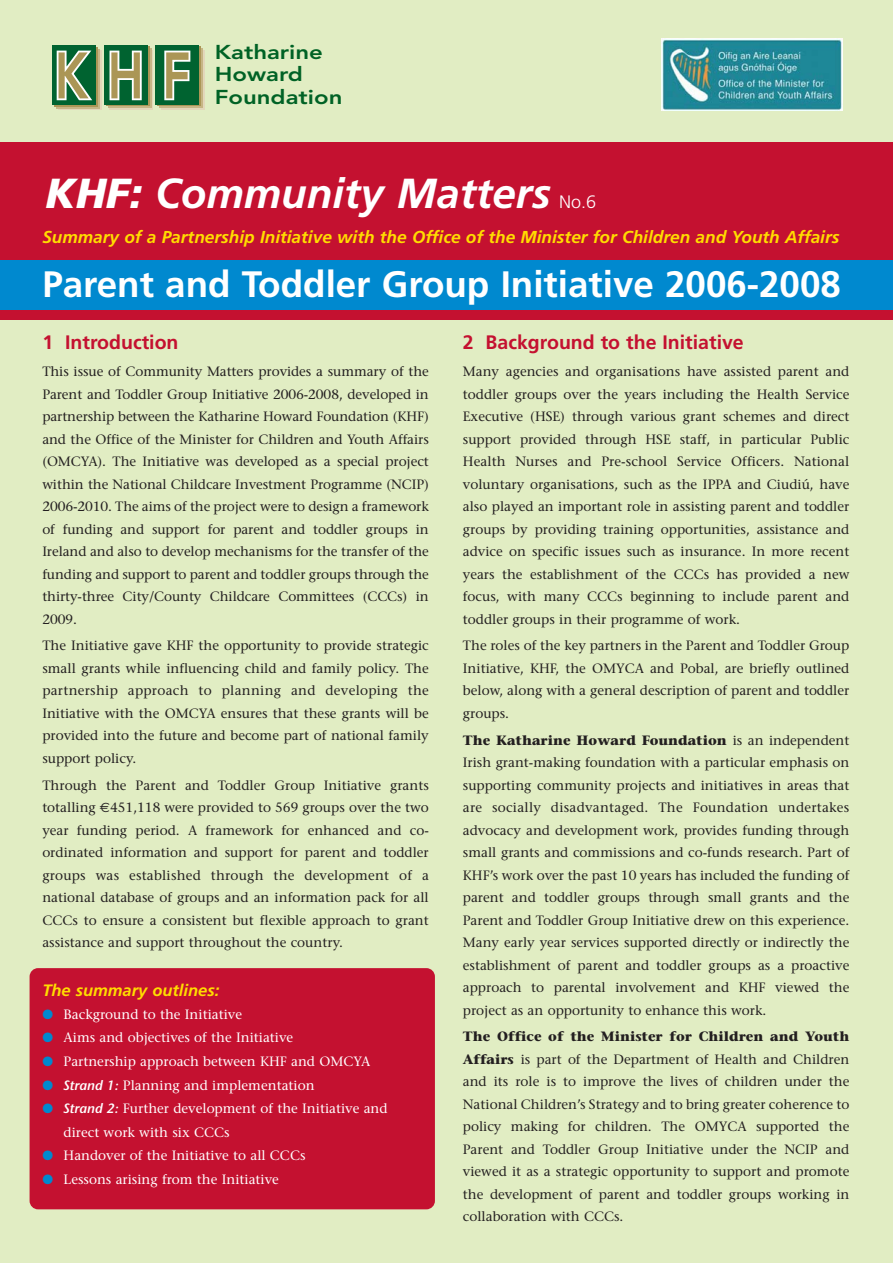
<style>
.page{position:relative;width:893px;height:1263px;background:#fff}
.page>*{position:absolute;margin:0;border:0;box-sizing:border-box;transform-origin:0 0}
.t1{font:italic 700 42px "Frutiger";color:#fff}
.t2{font:700 36.75px "Frutiger";color:#fff}
.t3{font:800 19.95px/22.8px "Avenir";color:#006225;scale:1.2 1}
.t4{font:700 19.5px "Frutiger";color:#c41130}
.t5{font:300 18px "Frutiger";color:#fff}
.t6{font:italic 700 17.25px "Frutiger";color:#fd0}
.t7{font:italic 700 16.5px "Frutiger";color:#fd0}
.t8{font:13.5px/22.5px "Stone Serif";color:#231f20;text-align:justify}
.t9{font:13.5px/23.5px "Stone Serif";color:#fff}
.s1{font-weight:900}
.s2{font-family:"Euro Sans"}
.s3{color:#0089cf}
.s4{font-family:"Stone Sans ITCTT Semi Ita"}
.s5{font-weight:700}
</style>
<div class="page">
<div style="left:0;top:0;width:892px;height:1263px;background:#e1edc3"></div>
<div style="left:0;top:143px;width:892px;height:177px;background:#c41130"></div>
<div style="left:0;top:261px;width:892px;height:49px;background:#0089cf"></div>
<div style="left:30px;top:968px;width:405px;height:241px;background:#c41130;border-radius:9px"></div>
<svg style="left:52px;top:45px;width:153px;height:65px;background:#679263"></svg>
<img style="left:661px;top:39px;width:181px;height:71px">
<h3 class="t3" style="left:215px;top:42px;width:108px">Katharine<br>Howard<br>Foundation</h3>
<h1 class="t1" style="left:45px;top:177px;width:507px"><span class="s1">KHF:</span> Community Matters</h1>
<h3 class="t5" style="left:559px;top:195px;width:39px">No.6</h3>
<p class="t6" style="left:42px;top:230px;width:798px">Summary of a Partnership Initiative with the Office of the Minister for Children and Youth Affairs</p>
<h2 class="t2" style="left:42px;top:270px;width:800px">Parent and Toddler Group Initiative 2006-2008</h2>
<h3 class="t4" style="left:42px;top:335px;width:138px">1 Introduction</h3>
<p class="t8" style="left:42px;top:362px;width:388px">This issue of Community Matters provides a summary of the Parent and Toddler Group Initiative 2006-2008, developed in partnership between the Katharine Howard Foundation (KHF) and the Office of the Minister for Children and Youth Affairs (OMCYA). The Initiative was developed as a special project within the National Childcare Investment Programme (NCIP)<br>2006-2010. The aims of the project were to design a framework of funding and support for parent and toddler groups in Ireland and also to develop mechanisms for the transfer of the funding and support to parent and toddler groups through the thirty-three City/County Childcare Committees (CCCs) in 2009.</p>
<p class="t8" style="left:42px;top:636px;width:388px">The Initiative gave KHF the opportunity to provide strategic small grants while influencing child and family policy. The partnership approach to planning and developing the Initiative with the OMCYA ensures that these grants will be provided into the future and become part of national family support policy.</p>
<p class="t8" style="left:42px;top:775px;width:388px">Through the Parent and Toddler Group Initiative grants totalling <span class="s2">€</span>451,118 were provided to 569 groups over the two year funding period. A framework for enhanced and co&shy;ordinated information and support for parent and toddler groups was established through the development of a national database of groups and an information pack for all CCCs to ensure a consistent but flexible approach to grant assistance and support throughout the country.</p>
<p class="t7" style="left:42px;top:984px;width:178px">The summary outlines:</p>
<p class="t9" style="left:42px;top:1004px;width:201px"><span class="s3">●</span> Background to the Initiative</p>
<p class="t9" style="left:42px;top:1027px;width:252px"><span class="s3">●</span> Aims and objectives of the Initiative</p>
<p class="t9" style="left:42px;top:1051px;width:329px"><span class="s3">●</span> Partnership approach between KHF and OMCYA</p>
<p class="t9" style="left:42px;top:1075px;width:274px"><span class="s3">●</span> <span class="s4">Strand 1:</span> Planning and implementation</p>
<p class="t9" style="left:64px;top:1098px;width:325px;text-indent:-21px"><span class="s3">●</span> <span class="s4">Strand 2:</span> Further development of the Initiative and direct work with six CCCs</p>
<p class="t9" style="left:42px;top:1145px;width:265px"><span class="s3">●</span> Handover of the Initiative to all CCCs</p>
<p class="t9" style="left:42px;top:1169px;width:238px"><span class="s3">●</span> Lessons arising from the Initiative</p>
<h3 class="t4" style="left:463px;top:335px;width:282px">2 Background to the Initiative</h3>
<p class="t8" style="left:463px;top:362px;width:388px">Many agencies and organisations have assisted parent and toddler groups over the years including the Health Service Executive (HSE) through various grant schemes and direct support provided through HSE staff, in particular Public Health Nurses and Pre-school Service Officers. National voluntary organisations, such as the IPPA and Ciudiú, have also played an important role in assisting parent and toddler groups by providing training opportunities, assistance and advice on specific issues such as insurance. In more recent years the establishment of the CCCs has provided a new focus, with many CCCs beginning to include parent and toddler groups in their programme of work.</p>
<p class="t8" style="left:463px;top:636px;width:388px">The roles of the key partners in the Parent and Toddler Group Initiative, KHF, the OMYCA and Pobal, are briefly outlined below, along with a general description of parent and toddler groups.</p>
<p class="t8" style="left:463px;top:730px;width:388px"><span class="s5">The Katharine Howard Foundation</span> is an independent Irish grant-making foundation with a particular emphasis on supporting community projects and initiatives in areas that are socially disadvantaged. The Foundation undertakes advocacy and development work, provides funding through small grants and commissions and co-funds research. Part of KHF’s work over the past 10 years has included the funding of parent and toddler groups through small grants and the Parent and Toddler Group Initiative drew on this experience.<br>Many early year services supported directly or indirectly the establishment of parent and toddler groups as a proactive approach to parental involvement and KHF viewed the project as an opportunity to enhance this work.</p>
<p class="t8" style="left:463px;top:1027px;width:388px"><span class="s5">The Office of the Minister for Children and Youth Affairs</span> is part of the Department of Health and Children and its role is to improve the lives of children under the National Children’s Strategy and to bring greater coherence to policy making for children. The OMYCA supported the Parent and Toddler Group Initiative under the NCIP and viewed it as a strategic opportunity to support and promote the development of parent and toddler groups working in collaboration with CCCs.</p>
</div>
